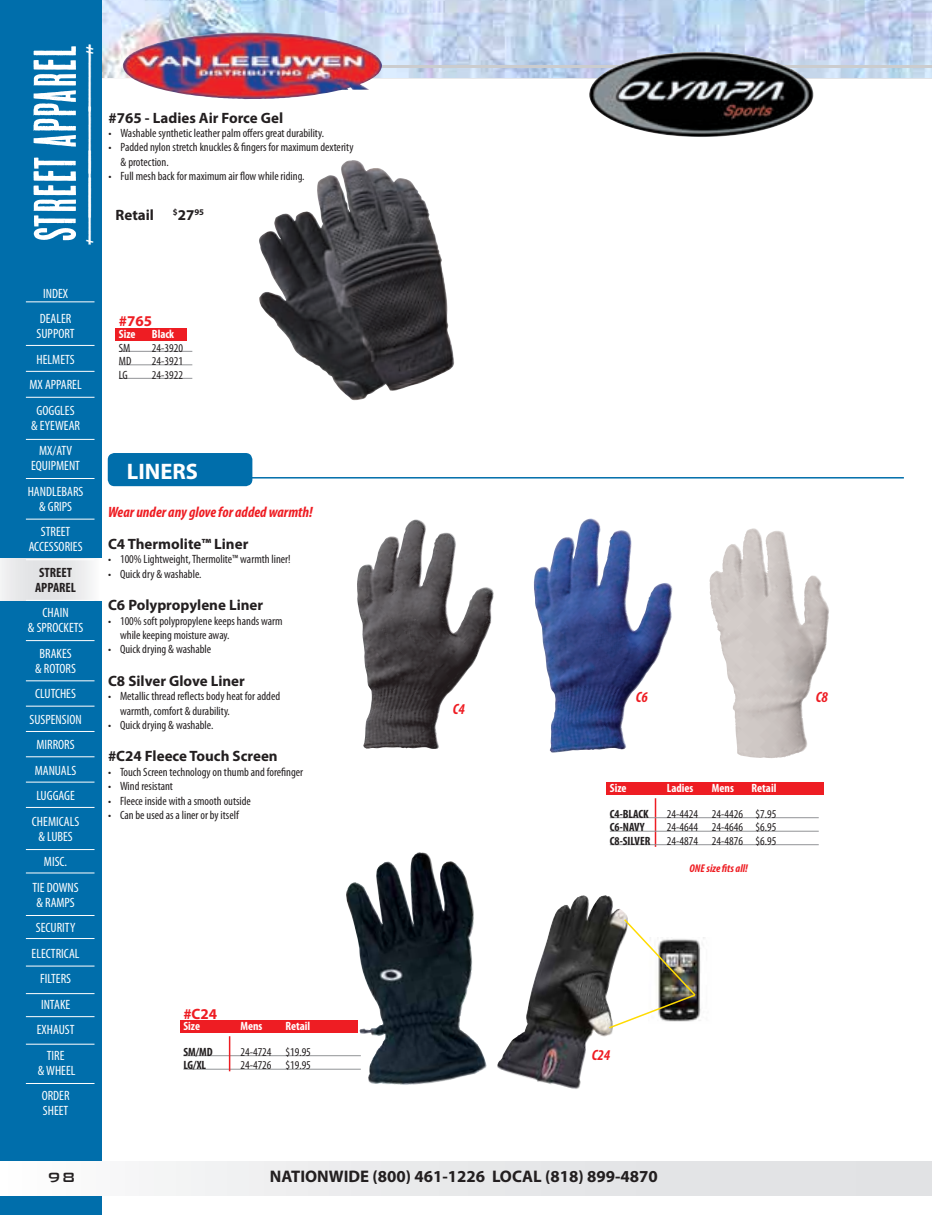
<style>
.page{position:relative;width:932px;height:1215px;background:#fff}
.page>*{position:absolute;margin:0;border:0;box-sizing:border-box;transform-origin:0 0}
.t1{font:79.2px "White Elephant";color:#fff;scale:.28 1}
.t2{font:50.25px "White Elephant";color:#fff}
.t3{font:700 22.5px "Myriad Pro";color:#fff}
.t4{font:18px "Abandoned Extended";color:#231f20}
.t5{font:700 16.8px "Myriad Pro";color:#231f20}
.FEATURES-HEADER{font:700 15px "Myriad Pro";color:#231f20}
.FEATURES-BODY{font:italic 700 condensed 15px "Myriad Pro";color:#ee1d23}
.Product-price-sml{font:italic 700 condensed 15px "Myriad Pro";color:#ee1d23}
.FEATURES-HEADER-2{font:700 15px "Myriad Pro";color:#ee1d23}
.t6{font:condensed 13.5px/25.5px "Myriad Pro";color:#fff;text-align:center}
.t7{font:700 condensed 13.5px/15px "Myriad Pro";color:#231f20}
.FEATURES-BODY-2{font:condensed 12px/14.4px "Myriad Pro";color:#231f20}
.FEATURES-HEADER-3{font:condensed 12px "Myriad Pro";color:#231f20}
.t8{font:700 condensed 12px "Myriad Pro";color:#fff}
.t9{font:700 condensed 12px "Myriad Pro";color:#231f20}
.Product-price-sml-2{font:italic 700 condensed 11.25px "Myriad Pro";color:#ee1d23}
.t10{font:700 8.7px "Myriad Pro";color:#231f20}
.s1{font-size:15px}
</style>
<div class="page">
<img style="left:101px;top:0;width:831px;height:78px">
<hr style="left:159px;top:65px;width:773px;height:3px;background:#cbccce">
<div style="left:0;top:0;width:101px;height:1215px;background:#006eab"></div>
<div style="left:0;top:1161px;width:932px;height:34px;background:linear-gradient(to right,#f9f9f9,#dcdde0)"></div>
<div style="left:0;top:559px;width:101px;height:41px;background:linear-gradient(to right,#e4e5e6,#edeeef)"></div>
<hr style="left:26px;top:301px;width:68px;height:1px;background:#fff">
<hr style="left:26px;top:345px;width:68px;height:1px;background:#fff">
<hr style="left:26px;top:371px;width:68px;height:1px;background:#fff">
<hr style="left:26px;top:397px;width:68px;height:1px;background:#fff">
<hr style="left:26px;top:439px;width:68px;height:1px;background:#fff">
<hr style="left:26px;top:478px;width:68px;height:1px;background:#fff">
<hr style="left:26px;top:519px;width:68px;height:1px;background:#fff">
<hr style="left:26px;top:559px;width:68px;height:1px;background:#fff">
<hr style="left:26px;top:600px;width:68px;height:1px;background:#fff">
<hr style="left:26px;top:640px;width:68px;height:1px;background:#fff">
<hr style="left:26px;top:680px;width:68px;height:1px;background:#fff">
<hr style="left:26px;top:706px;width:68px;height:1px;background:#fff">
<hr style="left:26px;top:731px;width:68px;height:1px;background:#fff">
<hr style="left:26px;top:756px;width:68px;height:1px;background:#fff">
<hr style="left:26px;top:782px;width:68px;height:1px;background:#fff">
<hr style="left:26px;top:807px;width:68px;height:1px;background:#fff">
<hr style="left:26px;top:849px;width:68px;height:1px;background:#fff">
<hr style="left:26px;top:873px;width:68px;height:1px;background:#fff">
<hr style="left:26px;top:915px;width:68px;height:1px;background:#fff">
<hr style="left:26px;top:938px;width:68px;height:1px;background:#fff">
<hr style="left:26px;top:966px;width:68px;height:1px;background:#fff">
<hr style="left:26px;top:993px;width:68px;height:1px;background:#fff">
<hr style="left:26px;top:1016px;width:68px;height:1px;background:#fff">
<hr style="left:26px;top:1044px;width:68px;height:1px;background:#fff">
<hr style="left:26px;top:1083px;width:68px;height:1px;background:#fff">
<img style="left:123px;top:32px;width:259px;height:67px">
<div style="left:116px;top:328px;width:71px;height:12px;background:#ee1d23"></div>
<img style="left:259px;top:160px;width:195px;height:241px">
<hr style="left:119px;top:351px;width:73px;height:1px;background:#919396">
<hr style="left:119px;top:365px;width:73px;height:1px;background:#919396">
<hr style="left:119px;top:378px;width:73px;height:1px;background:#919396">
<img style="left:589px;top:52px;width:225px;height:85px">
<hr style="left:223px;top:477px;width:680px;height:2px;background:#006eab">
<div style="left:108px;top:453px;width:144px;height:33px;background:#006eab;border-radius:7px"></div>
<img style="left:357px;top:528px;width:137px;height:221px">
<img style="left:533px;top:526px;width:139px;height:227px">
<img style="left:709px;top:529px;width:80px;height:229px">
<img style="left:497px;top:895px;width:131px;height:194px">
<img style="left:344px;top:852px;width:143px;height:233px">
<img style="left:697px;top:938px;width:7px;height:83px">
<svg style="left:607px;top:918px;width:90px;height:112px"></svg>
<div style="left:606px;top:782px;width:217px;height:13px;background:#ee1d23"></div>
<hr style="left:654px;top:798px;width:2px;height:49px;background:#ee1d23">
<hr style="left:610px;top:817px;width:208px;height:1px;background:#919396">
<hr style="left:610px;top:831px;width:208px;height:1px;background:#919396">
<hr style="left:610px;top:844px;width:208px;height:1px;background:#919396">
<div style="left:180px;top:1020px;width:178px;height:13px;background:#ee1d23"></div>
<hr style="left:183px;top:1055px;width:178px;height:1px;background:#919396">
<hr style="left:183px;top:1069px;width:178px;height:1px;background:#919396">
<hr style="left:229px;top:1036px;width:1px;height:35px;background:#ee1d23">
<h2 class="t2" style="left:30px;top:242px;width:198px;rotate:-90deg">STREET APPAREL</h2>
<h1 class="t1" style="left:87px;top:39px;width:19px">i</h1>
<h1 class="t1" style="left:87px;top:101px;width:19px">i</h1>
<h1 class="t1" style="left:87px;top:145px;width:19px">i</h1>
<h1 class="t1" style="left:87px;top:172px;width:19px">i</h1>
<p class="FEATURES-HEADER" style="left:109px;top:108px;width:176px">#765 - Ladies Air Force Gel</p>
<p class="FEATURES-BODY-2" style="left:109px;top:126px;width:217px">• Washable synthetic leather palm offers great durability.</p>
<p class="FEATURES-BODY-2" style="left:121px;top:140px;width:234px;text-indent:-12px">• Padded nylon stretch knuckles &amp; fingers for maximum dexterity &amp; protection.</p>
<p class="FEATURES-BODY-2" style="left:109px;top:169px;width:197px">• Full mesh back for maximum air flow while riding.</p>
<p class="FEATURES-HEADER" style="left:116px;top:205px;width:40px">Retail</p>
<p class="t10" style="left:173px;top:207px;width:33px">$<span class="s1">27</span>95</p>
<p class="t6" style="left:40px;top:281px;width:33px;text-align:left">INDEX<br>DEALER</p>
<p class="t6" style="left:29px;top:321px;width:54px">SUPPORT<br>HELMETS<br>MX APPAREL<br>GOGGLES</p>
<p class="t6" style="left:31px;top:413px;width:50px">&amp; EYEWEAR<br>MX/ATV</p>
<p class="t6" style="left:28px;top:453px;width:57px;text-align:left">EQUIPMENT<br>HANDLEBARS</p>
<p class="t6" style="left:39px;top:494px;width:35px;text-align:left">&amp; GRIPS<br>STREET</p>
<p class="t6" style="left:29px;top:534px;width:55px">ACCESSORIES</p>
<p class="t7" style="left:35px;top:565px;width:42px">STREET<br>APPAREL</p>
<p class="t6" style="left:28px;top:605px;width:57px;line-height:15px">CHAIN<br>&amp; SPROCKETS</p>
<p class="t6" style="left:35px;top:646px;width:42px;line-height:15px">BRAKES &amp; ROTORS</p>
<p class="t6" style="left:29px;top:681px;width:54px">CLUTCHES<br>SUSPENSION<br>MIRRORS<br>MANUALS<br>LUGGAGE<br>CHEMICALS</p>
<p class="t6" style="left:32px;top:824px;width:48px">&amp; LUBES<br>MISC.<br>TIE DOWNS</p>
<p class="t6" style="left:32px;top:890px;width:49px">&amp; RAMPS<br>SECURITY<br>ELECTRICAL<br>FILTERS<br>INTAKE<br>EXHAUST<br>TIRE</p>
<p class="t6" style="left:38px;top:1058px;width:39px;text-align:left">&amp; WHEEL<br>ORDER</p>
<p class="t6" style="left:43px;top:1098px;width:27px">SHEET</p>
<p class="FEATURES-HEADER-2" style="left:119px;top:311px;width:35px">#765</p>
<p class="t8" style="left:119px;top:327px;width:18px">Size</p>
<p class="t8" style="left:152px;top:327px;width:24px">Black</p>
<p class="FEATURES-BODY-2" style="left:119px;top:340px;width:13px">SM</p>
<p class="FEATURES-BODY-2" style="left:152px;top:340px;width:33px">24-3920</p>
<p class="FEATURES-BODY-2" style="left:119px;top:354px;width:14px">MD</p>
<p class="FEATURES-BODY-2" style="left:152px;top:354px;width:33px">24-3921</p>
<p class="FEATURES-BODY-2" style="left:119px;top:367px;width:10px">LG</p>
<p class="FEATURES-BODY-2" style="left:152px;top:367px;width:33px">24-3922</p>
<p class="t3" style="left:127px;top:456px;width:72px">LINERS</p>
<p class="FEATURES-BODY" style="left:108px;top:502px;width:206px">Wear under any glove for added warmth!</p>
<p class="FEATURES-HEADER" style="left:108px;top:534px;width:142px">C4 Thermolite™ Liner</p>
<p class="FEATURES-BODY-2" style="left:108px;top:552px;width:184px">• 100% Lightweight,Thermolite™ warmth liner!</p>
<p class="FEATURES-BODY-2" style="left:108px;top:567px;width:95px">• Quick dry &amp; washable.</p>
<p class="FEATURES-HEADER" style="left:108px;top:595px;width:157px">C6 Polypropylene Liner</p>
<p class="FEATURES-BODY-2" style="left:120px;top:613px;width:164px;text-indent:-12px">• 100% soft polypropylene keeps hands warm while keeping moisture away.</p>
<p class="FEATURES-BODY-2" style="left:108px;top:642px;width:105px">• Quick drying &amp; washable</p>
<p class="FEATURES-HEADER" style="left:108px;top:671px;width:138px">C8 Silver Glove Liner</p>
<p class="FEATURES-BODY-2" style="left:120px;top:689px;width:162px;text-indent:-12px">• Metallic thread reflects body heat for added warmth, comfort &amp; durability.</p>
<p class="FEATURES-BODY-2" style="left:108px;top:718px;width:107px">• Quick drying &amp; washable.</p>
<p class="FEATURES-HEADER" style="left:108px;top:747px;width:171px">#C24 Fleece Touch Screen</p>
<p class="FEATURES-HEADER-3" style="left:108px;top:765px;width:197px">• Touch Screen technology on thumb and forefinger</p>
<p class="FEATURES-HEADER-3" style="left:108px;top:779px;width:66px">• Wind resistant</p>
<p class="FEATURES-HEADER-3" style="left:108px;top:793px;width:144px">• Fleece inside with a smooth outside</p>
<p class="FEATURES-HEADER-3" style="left:108px;top:808px;width:132px">• Can be used as a liner or by itself</p>
<p class="FEATURES-HEADER-2" style="left:183px;top:1004px;width:35px">#C24</p>
<p class="t8" style="left:183px;top:1019px;width:18px">Size</p>
<p class="t8" style="left:240px;top:1019px;width:24px">Mens</p>
<p class="t8" style="left:285px;top:1019px;width:26px">Retail</p>
<p class="t9" style="left:183px;top:1044px;width:31px">SM/MD</p>
<p class="FEATURES-BODY-2" style="left:240px;top:1045px;width:72px">24-4724 $19.95</p>
<p class="t9" style="left:183px;top:1058px;width:24px">LG/XL</p>
<p class="FEATURES-BODY-2" style="left:240px;top:1058px;width:72px">24-4726 $19.95</p>
<p class="Product-price-sml" style="left:452px;top:699px;width:14px">C4</p>
<p class="Product-price-sml" style="left:635px;top:687px;width:14px">C6</p>
<p class="Product-price-sml" style="left:815px;top:687px;width:14px">C8</p>
<p class="t8" style="left:610px;top:781px;width:18px">Size</p>
<p class="t8" style="left:667px;top:781px;width:28px">Ladies</p>
<p class="t8" style="left:712px;top:781px;width:24px">Mens</p>
<p class="t8" style="left:751px;top:781px;width:26px">Retail</p>
<p class="t9" style="left:610px;top:806px;width:40px">C4-BLACK</p>
<p class="FEATURES-BODY-2" style="left:667px;top:807px;width:111px">24-4424 24-4426 $7.95</p>
<p class="t9" style="left:610px;top:820px;width:36px">C6-NAVY</p>
<p class="FEATURES-BODY-2" style="left:667px;top:820px;width:111px">24-4644 24-4646 $6.95</p>
<p class="t9" style="left:610px;top:833px;width:42px">C8-SILVER</p>
<p class="FEATURES-BODY-2" style="left:667px;top:834px;width:111px">24-4874 24-4876 $6.95</p>
<p class="Product-price-sml-2" style="left:689px;top:861px;width:60px">ONE size fits all!</p>
<p class="Product-price-sml" style="left:591px;top:1046px;width:20px">C24</p>
<h3 class="t4" style="left:47px;top:1168px;width:31px">98</h3>
<h3 class="t5" style="left:270px;top:1166px;width:389px">NATIONWIDE (800) 461-1226 LOCAL (818) 899-4870</h3>
</div>
